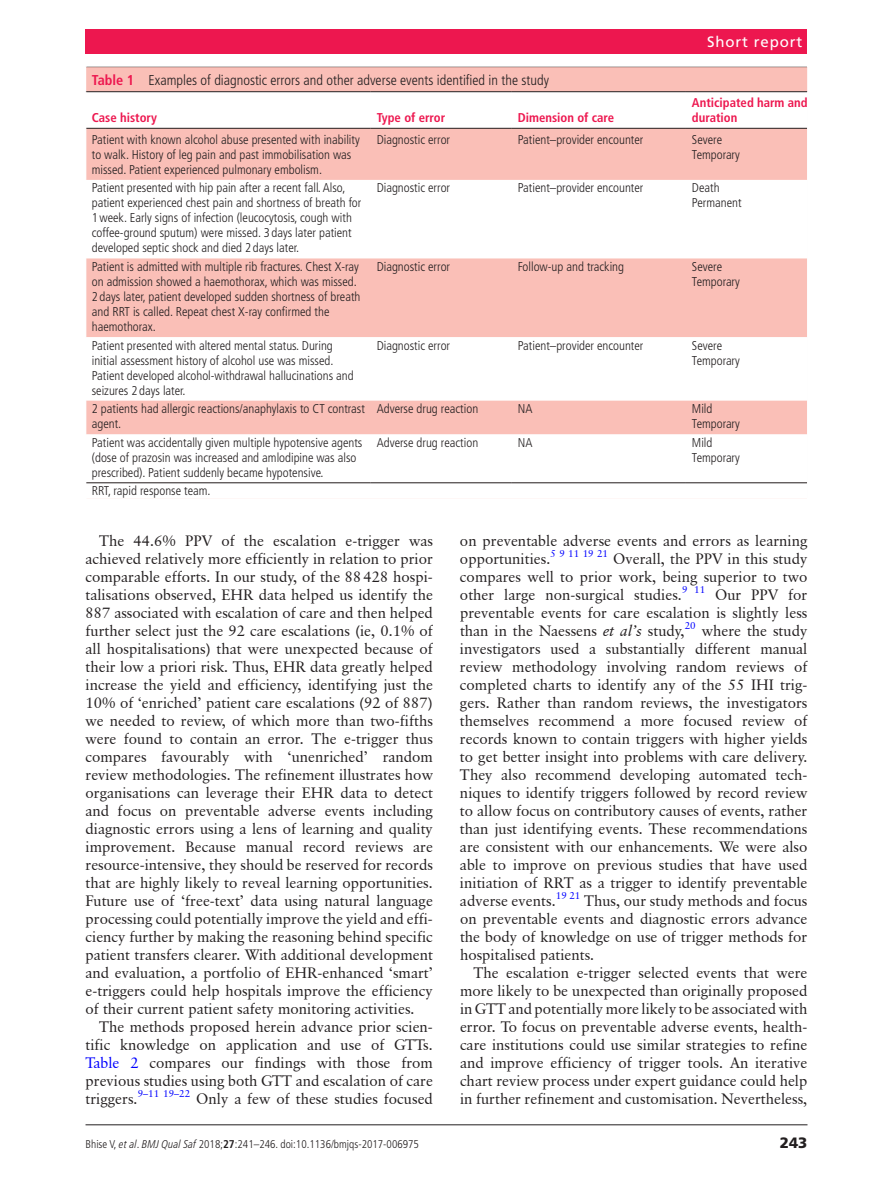
<style>
.page{position:relative;width:893px;height:1191px;background:#fff}
.page>*{position:absolute;margin:0;border:0;box-sizing:border-box;transform-origin:0 0}
.t1{font:15px/18px "Classical Garamond BT";color:#231f20;text-align:justify}
.t2{font:15px "Frutiger LT Std";color:#fff}
.t3{font:900 15px "Frutiger LT Std";color:#231f20}
.t4{font:300 condensed 14.25px "Frutiger LT Pro";color:#231f20}
.t5{font:300 condensed 12.75px/15px "Frutiger LT Pro";color:#231f20}
.t6{font:700 condensed 12.75px/15px "Frutiger LT Pro";color:#ed174f}
.t7{font:300 condensed 11.25px "Frutiger LT Pro";color:#231f20}
.t8{font:9.9px "Classical Garamond BT";color:#00f}
.s1{font-weight:700;color:#ed174f}
.s2{color:#00f}
.s3{font-style:italic}
.s4{font-weight:700}
</style>
<div class="page">
<hr style="left:86px;top:1124px;width:721px;height:1px;background:#231f20">
<div style="left:86px;top:30px;width:721px;height:24px;background:#ed174f"></div>
<div style="left:86px;top:66px;width:722px;height:433px;background:#fabfb7"></div>
<div style="left:88px;top:92px;width:718px;height:405px;background:#fff"></div>
<svg style="left:88px;top:129px;width:718px;height:51px"></svg>
<svg style="left:88px;top:180px;width:718px;height:302px;fill:#fff"></svg>
<hr style="left:86px;top:91px;width:285px;height:1px;background:#231f20">
<hr style="left:86px;top:128px;width:285px;height:1px;background:#231f20">
<hr style="left:371px;top:91px;width:141px;height:1px;background:#231f20">
<hr style="left:371px;top:128px;width:141px;height:1px;background:#231f20">
<hr style="left:512px;top:91px;width:174px;height:1px;background:#231f20">
<hr style="left:512px;top:128px;width:174px;height:1px;background:#231f20">
<hr style="left:686px;top:91px;width:122px;height:1px;background:#231f20">
<hr style="left:686px;top:128px;width:121px;height:1px;background:#231f20">
<hr style="left:86px;top:482px;width:285px;height:1px;background:#231f20">
<hr style="left:371px;top:482px;width:141px;height:1px;background:#231f20">
<hr style="left:512px;top:482px;width:174px;height:1px;background:#231f20">
<hr style="left:686px;top:482px;width:121px;height:1px;background:#231f20">
<p class="t4" style="left:92px;top:72px;width:459px"><span class="s1">Table 1</span> Examples of diagnostic errors and other adverse events identified in the study</p>
<p class="t6" style="left:92px;top:110px;width:67px">Case history</p>
<p class="t6" style="left:377px;top:110px;width:70px">Type of error</p>
<p class="t6" style="left:518px;top:110px;width:98px">Dimension of care</p>
<p class="t2" style="left:707px;top:33px;width:97px">Short report</p>
<p class="t6" style="left:692px;top:95px;width:117px">Anticipated harm and duration</p>
<p class="t5" style="left:92px;top:132px;width:269px">Patient with known alcohol abuse presented with inability to walk. History of leg pain and past immobilisation was missed. Patient experienced pulmonary embolism.</p>
<p class="t5" style="left:377px;top:132px;width:75px">Diagnostic error</p>
<p class="t5" style="left:518px;top:132px;width:127px">Patient–provider encounter</p>
<p class="t5" style="left:692px;top:132px;width:49px">Severe<br>Temporary</p>
<p class="t5" style="left:92px;top:181px;width:271px">Patient presented with hip pain after a recent fall. Also, patient experienced chest pain and shortness of breath for 1week. Early signs of infection (leucocytosis, cough with coffee-ground sputum) were missed. 3 days later patient developed septic shock and died 2 days later.</p>
<p class="t5" style="left:377px;top:181px;width:75px">Diagnostic error</p>
<p class="t5" style="left:518px;top:181px;width:127px">Patient–provider encounter</p>
<p class="t5" style="left:692px;top:181px;width:51px">Death<br>Permanent</p>
<p class="t5" style="left:92px;top:259px;width:270px">Patient is admitted with multiple rib fractures. Chest X-ray on admission showed a haemothorax, which was missed.<br>2 days later, patient developed sudden shortness of breath and RRT is called. Repeat chest X-ray confirmed the haemothorax.</p>
<p class="t5" style="left:377px;top:259px;width:75px">Diagnostic error</p>
<p class="t5" style="left:518px;top:259px;width:108px">Follow-up and tracking</p>
<p class="t5" style="left:692px;top:259px;width:49px">Severe<br>Temporary</p>
<p class="t5" style="left:92px;top:338px;width:263px">Patient presented with altered mental status. During initial assessment history of alcohol use was missed.<br>Patient developed alcohol-withdrawal hallucinations and seizures 2 days later.</p>
<p class="t5" style="left:377px;top:338px;width:75px">Diagnostic error</p>
<p class="t5" style="left:518px;top:338px;width:127px">Patient–provider encounter</p>
<p class="t5" style="left:692px;top:338px;width:49px">Severe<br>Temporary</p>
<p class="t5" style="left:92px;top:401px;width:275px">2 patients had allergic reactions/anaphylaxis to CT contrast agent.</p>
<p class="t5" style="left:377px;top:401px;width:103px">Adverse drug reaction</p>
<p class="t5" style="left:518px;top:401px;width:16px">NA</p>
<p class="t5" style="left:692px;top:401px;width:49px">Mild<br>Temporary</p>
<p class="t5" style="left:92px;top:435px;width:272px">Patient was accidentally given multiple hypotensive agents (dose of prazosin was increased and amlodipine was also prescribed). Patient suddenly became hypotensive.</p>
<p class="t5" style="left:377px;top:435px;width:103px">Adverse drug reaction</p>
<p class="t5" style="left:518px;top:435px;width:16px">NA</p>
<p class="t5" style="left:692px;top:435px;width:49px">Mild<br>Temporary</p>
<p class="t5" style="left:92px;top:483px;width:120px">RRT, rapid response team.</p>
<p class="t1" style="left:85px;top:531px;width:349px;text-indent:14px">The 44.6% PPV of the escalation e-trigger was achieved relatively more efficiently in relation to prior comparable efforts. In our study, of the 88428 hospi&shy;talisations observed, EHR data helped us identify the 887 associated with escalation of care and then helped further select just the 92 care escalations (ie, 0.1% of all hospitalisations) that were unexpected because of their low a priori risk. Thus, EHR data greatly helped increase the yield and efficiency, identifying just the 10% of ‘enriched’ patient care escalations (92 of 887) we needed to review, of which more than two-fifths were found to contain an error. The e-trigger thus compares favourably with ‘unenriched’ random review methodologies. The refinement illustrates how organisations can leverage their EHR data to detect and focus on preventable adverse events including diagnostic errors using a lens of learning and quality improvement. Because manual record reviews are resource-intensive, they should be reserved for records that are highly likely to reveal learning opportunities.<br>Future use of ‘free-text’ data using natural language processing could potentially improve the yield and effi&shy;ciency further by making the reasoning behind specific patient transfers clearer. With additional development and evaluation, a portfolio of EHR-enhanced ‘smart’ e-triggers could help hospitals improve the efficiency of their current patient safety monitoring activities.</p>
<p class="t1" style="left:85px;top:1017px;width:349px;text-indent:14px">The methods proposed herein advance prior scien&shy;tific knowledge on application and use of GTTs.<br><span class="s2">Table 2</span> compares our findings with those from previous studies using both GTT and escalation of care triggers.<sup>9–11</sup> <sup>19–22</sup> Only a few of these studies focused</p>
<p class="t1" style="left:460px;top:531px;width:349px">on preventable adverse events and errors as learning opportunities.<sup>5</sup> <sup>9</sup> <sup>11</sup> <sup>19</sup> <sup>21</sup> Overall, the PPV in this study compares well to prior work, being superior to two other large non-surgical studies.</p>
<p class="t8" style="left:682px;top:583px;width:25px">9 11</p>
<p class="t1" style="left:460px;top:585px;width:349px;text-indent:255px">Our PPV for preventable events for care escalation is slightly less than in the Naessens <span class="s3">et al’s</span> study,</p>
<p class="t8" style="left:685px;top:619px;width:13px">20</p>
<p class="t1" style="left:460px;top:621px;width:349px;text-indent:242px">where the study investigators used a substantially different manual review methodology involving random reviews of completed charts to identify any of the 55 IHI trig&shy;gers. Rather than random reviews, the investigators themselves recommend a more focused review of records known to contain triggers with higher yields to get better insight into problems with care delivery.<br>They also recommend developing automated tech&shy;niques to identify triggers followed by record review to allow focus on contributory causes of events, rather than just identifying events. These recommendations are consistent with our enhancements. We were also able to improve on previous studies that have used initiation of RRT as a trigger to identify preventable adverse events.</p>
<p class="t8" style="left:556px;top:889px;width:26px">19 21</p>
<p class="t1" style="left:460px;top:891px;width:349px;text-indent:124px">Thus, our study methods and focus on preventable events and diagnostic errors advance the body of knowledge on use of trigger methods for hospitalised patients.</p>
<p class="t1" style="left:460px;top:963px;width:349px;text-indent:14px">The escalation e-trigger selected events that were more likely to be unexpected than originally proposed in GTT and potentially more likely to be associated with error. To focus on preventable adverse events, health&shy;care institutions could use similar strategies to refine and improve efficiency of trigger tools. An iterative chart review process under expert guidance could help in further refinement and customisation. Nevertheless,</p>
<p class="t7" style="left:86px;top:1137px;width:335px">Bhise V, <span class="s3">et al</span>. <span class="s3">BMJ Qual Saf</span> 2018;<span class="s4">27</span>:241–246. doi:10.1136/bmjqs-2017-006975</p>
<p class="t3" style="left:780px;top:1133px;width:29px">243</p>
</div>
